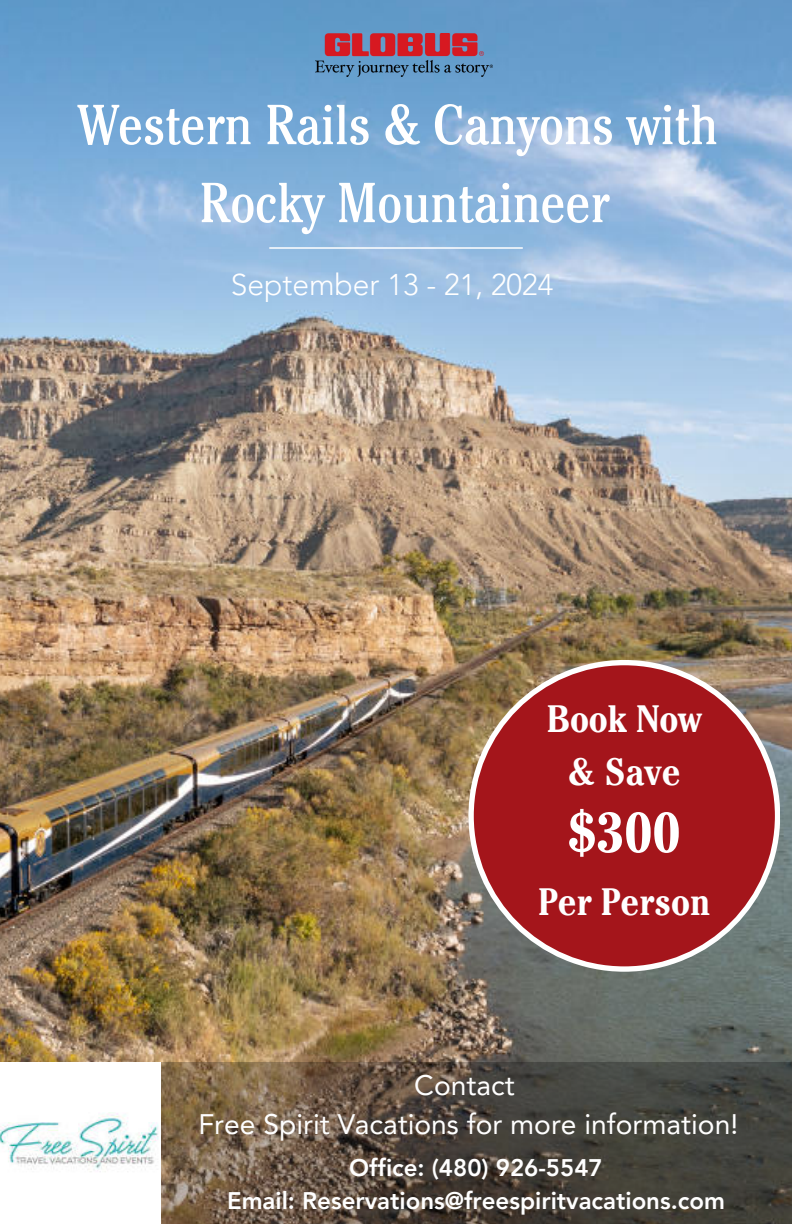
<style>
.page{position:relative;width:792px;height:1224px;background:#fff}
.page>*{position:absolute;margin:0;border:0;box-sizing:border-box;transform-origin:0 0}
.t1{font:condensed 56.2px "Cheltenham Pro";color:#fff}
.t2{font:700 condensed 56.2px "Cheltenham Pro";color:#fff}
.t3{font:700 condensed 38px "Cheltenham Pro";color:#fff}
.t4{font:300 30px "Avenir LT Pro";color:#fff}
.t5{font:28.2px "Avenir LT Pro";color:#fff}
.t6{font:800 24px "Avenir LT Pro";color:#fff}
</style>
<div class="page">
<img style="left:0;top:0;width:792px;height:1062px">
<img style="left:316px;top:33px;width:177px;height:44px">
<hr style="left:269px;top:247px;width:254px;height:2px;background:#fff">
<svg style="left:161px;top:1062px;width:631px;height:162px;background:#564c40"></svg>
<img style="left:0;top:1112px;width:159px;height:60px">
<svg style="left:468px;top:660px;width:312px;height:312px"></svg>
<div style="left:474px;top:665px;width:301px;height:301px;background:#a4151b;border-radius:50%"></div>
<p class="t1" style="left:78px;top:104px;width:642px">Western Rails &amp; Canyons with</p>
<p class="t1" style="left:199px;top:182px;width:412px">Rocky Mountaineer</p>
<p class="t4" style="left:231px;top:272px;width:324px">September 13 - 21, 2024</p>
<p class="t3" style="left:547px;top:705px;width:156px">Book Now</p>
<p class="t3" style="left:568px;top:758px;width:114px">&amp; Save</p>
<p class="t2" style="left:568px;top:812px;width:114px">$300</p>
<p class="t3" style="left:538px;top:888px;width:174px">Per Person</p>
<p class="t5" style="left:414px;top:1074px;width:102px">Contact</p>
<p class="t5" style="left:199px;top:1113px;width:541px">Free Spirit Vacations for more information!</p>
<p class="t6" style="left:349px;top:1158px;width:255px">Office: (480) 926-5547</p>
<p class="t6" style="left:227px;top:1191px;width:499px">Email: Reservations@freespiritvacations.com</p>
</div>
